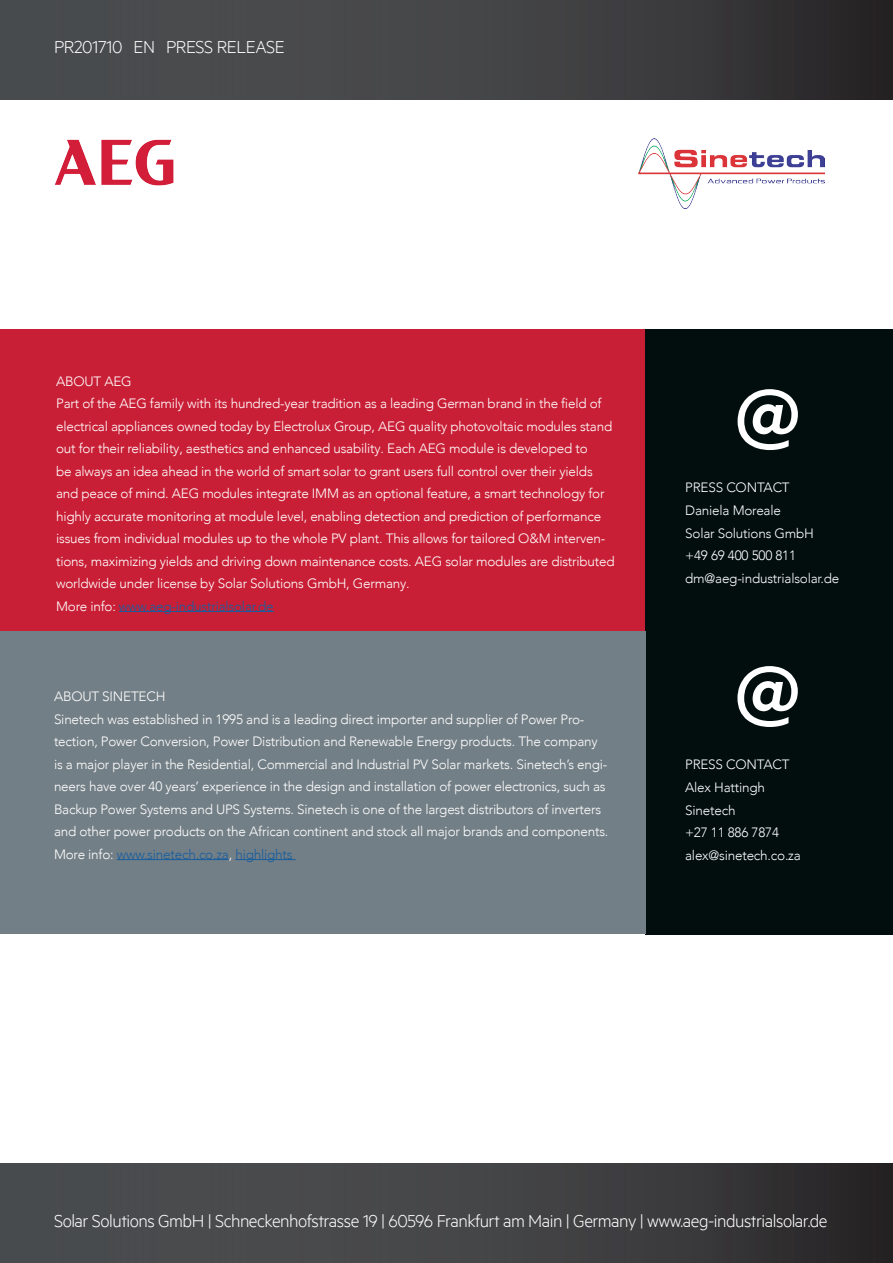
<style>
.page{position:relative;width:893px;height:1263px;background:#fff}
.page>*{position:absolute;margin:0;border:0;box-sizing:border-box;transform-origin:0 0}
.t1{font:500 84px "Metric";color:#fff}
.t2{font:300 19.5px "Metric";letter-spacing:-.025em;color:#fff}
.t3{font:300 13.5px/22.5px "Avenir LT Com";letter-spacing:-.015em;color:#fff}
.t4{font:300 13.5px "Avenir LT Com";letter-spacing:-.015em;color:#175d9e}
.s1{color:#fff}
.s2{color:#175d9e}
</style>
<div class="page">
<div style="left:0;top:0;width:893px;height:100px;background:linear-gradient(to right,#515456,#302d2f)"></div>
<div style="left:0;top:1163px;width:893px;height:100px;background:linear-gradient(to right,#515456,#302d2f)"></div>
<img style="left:55px;top:140px;width:119px;height:46px">
<div style="left:0;top:329px;width:645px;height:302px;background:#c91f36"></div>
<hr style="left:119px;top:611px;width:155px;height:1px;background:#175d9e">
<div style="left:646px;top:329px;width:247px;height:605px;background:#020d0d"></div>
<div style="left:1px;top:631px;width:645px;height:303px;background:#737f86"></div>
<hr style="left:117px;top:859px;width:112px;height:1px;background:#175d9e">
<hr style="left:235px;top:859px;width:61px;height:1px;background:#175d9e">
<img style="left:639px;top:139px;width:186px;height:70px">
<h2 class="t2" style="left:54px;top:36px;width:232px">PR201710 EN PRESS RELEASE</h2>
<p class="t3" style="left:56px;top:370px;width:77px">ABOUT AEG</p>
<p class="t3" style="left:56px;top:392px;width:560px">Part of the AEG family with its hundred-year tradition as a leading German brand in the field of electrical appliances owned today by Electrolux Group, AEG quality photovoltaic modules stand out for their reliability, aesthetics and enhanced usability. Each AEG module is developed to<br>be always an idea ahead in the world of smart solar to grant users full control over their yields and peace of mind. AEG modules integrate IMM as an optional feature, a smart technology for highly accurate monitoring at module level, enabling detection and prediction of performance issues from individual modules up to the whole PV plant. This allows for tailored O&amp;M interven&shy;tions, maximizing yields and driving down maintenance costs. AEG solar modules are distributed worldwide under license by Solar Solutions GmbH, Germany.</p>
<p class="t4" style="left:56px;top:598px;width:219px"><span class="s1">More info:</span> www.aeg-industrialsolar.de</p>
<p class="t3" style="left:54px;top:685px;width:113px">ABOUT SINETECH</p>
<p class="t3" style="left:54px;top:708px;width:556px">Sinetech was established in 1995 and is a leading direct importer and supplier of Power Pro&shy;tection, Power Conversion, Power Distribution and Renewable Energy products. The company is a major player in the Residential, Commercial and Industrial PV Solar markets. Sinetech’s engi&shy;neers have over 40 years’ experience in the design and installation of power electronics, such as Backup Power Systems and UPS Systems. Sinetech is one of the largest distributors of inverters and other power products on the African continent and stock all major brands and components.<br>More info: <span class="s2">www.sinetech.co.za</span>, <span class="s2">highlights</span></p>
<p class="t1" style="left:735px;top:362px;width:67px">@</p>
<p class="t3" style="left:685px;top:477px;width:106px">PRESS CONTACT</p>
<p class="t3" style="left:685px;top:499px;width:97px">Daniela Moreale</p>
<p class="t3" style="left:685px;top:522px;width:130px">Solar Solutions GmbH</p>
<p class="t3" style="left:685px;top:544px;width:112px">+49 69 400 500 811</p>
<p class="t3" style="left:685px;top:567px;width:156px">dm@aeg-industrialsolar.de</p>
<p class="t1" style="left:735px;top:639px;width:67px">@</p>
<p class="t3" style="left:685px;top:753px;width:106px">PRESS CONTACT</p>
<p class="t3" style="left:685px;top:776px;width:81px">Alex Hattingh</p>
<p class="t3" style="left:685px;top:799px;width:52px">Sinetech</p>
<p class="t3" style="left:685px;top:821px;width:95px">+27 11 886 7874</p>
<p class="t3" style="left:685px;top:844px;width:117px">alex@sinetech.co.za</p>
<h2 class="t2" style="left:54px;top:1210px;width:775px">Solar Solutions GmbH | Schneckenhofstrasse 19 | 60596 Frankfurt am Main | Germany | www.aeg-industrialsolar.de</h2>
</div>
